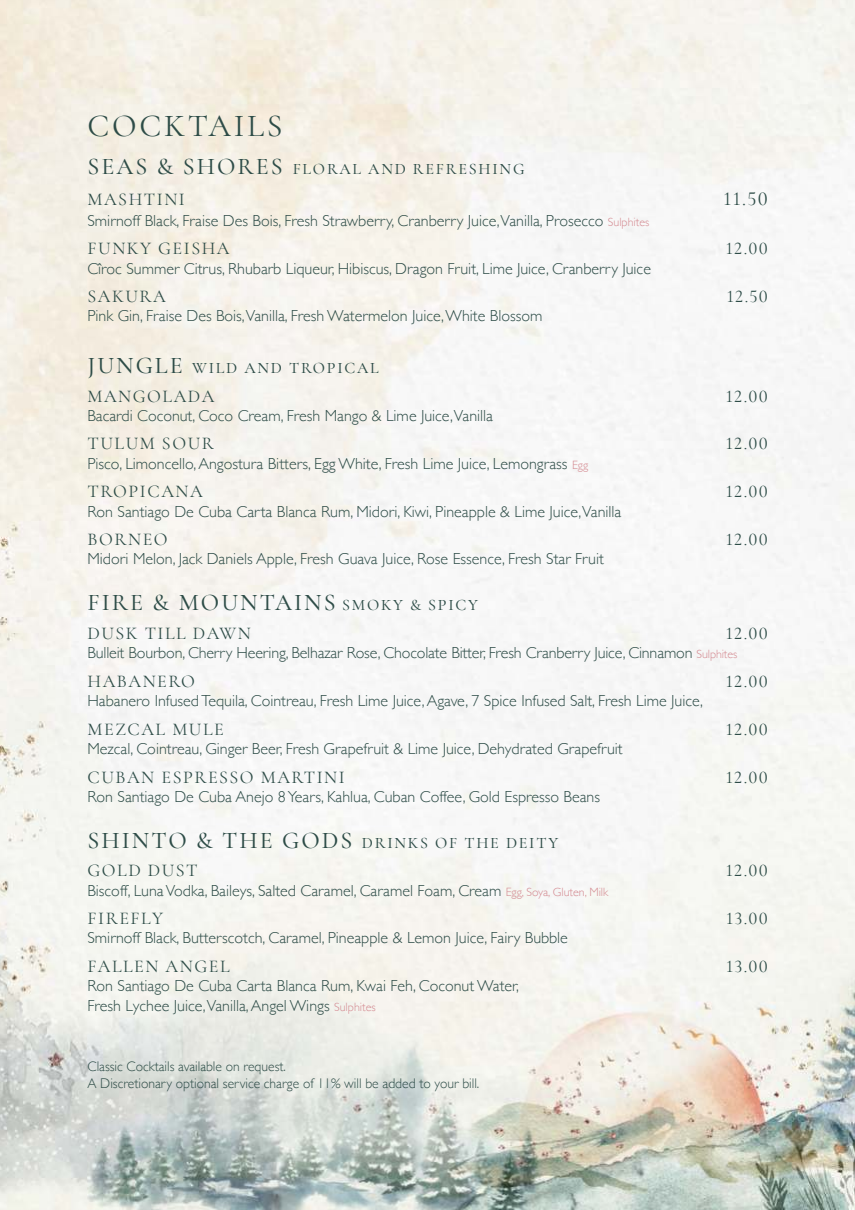
<style>
.page{position:relative;width:855px;height:1210px;background:#fff}
.page>*{position:absolute;margin:0;border:0;box-sizing:border-box;transform-origin:0 0}
.t1{font:32px "Cormorant Garamond";letter-spacing:.085em;color:#2d4c47}
.t2{font:500 24px "Cormorant Garamond";letter-spacing:.085em;color:#2d4c47}
.t3{font:20px "Cormorant Garamond";color:#2d4c47}
.t4{font:18px "Cormorant Garamond";letter-spacing:.085em;color:#2d4c47}
.t5{font:300 16px/19.2px "Gill Sans";color:#2d4c47}
.t6{font:500 16px "Cormorant Garamond";letter-spacing:.11em;color:#2d4c47}
.t7{font:300 14px/16.8px "Gill Sans";color:#2d4c47}
.s1{font-size:24px}
.s2{font-size:12px;color:#d48a91}
.s3{font-size:16px}
</style>
<div class="page">
<img style="left:0;top:0;width:855px;height:1210px">
<h1 class="t1" style="left:88px;top:111px;width:196px">COCKTAILS</h1>
<p class="t6" style="left:88px;top:163px;width:438px"><span class="s1">SEAS &amp; SHORES</span> FLORAL AND REFRESHING</p>
<p class="t4" style="left:88px;top:191px;width:99px">MASHTINI</p>
<p class="t3" style="left:723px;top:187px;width:46px">11.50</p>
<p class="t5" style="left:87px;top:210px;width:563px">Smirnoff Black, Fraise Des Bois, Fresh Strawberry, Cranberry Juice,Vanilla, Prosecco <span class="s2">Sulphites</span></p>
<p class="t4" style="left:88px;top:240px;width:143px">FUNKY GEISHA</p>
<p class="t4" style="left:726px;top:238px;width:44px">12.00</p>
<p class="t5" style="left:87px;top:258px;width:565px">Cîroc Summer Citrus, Rhubarb Liqueur, Hibiscus, Dragon Fruit, Lime Juice, Cranberry Juice</p>
<p class="t4" style="left:88px;top:288px;width:80px">SAKURA</p>
<p class="t4" style="left:727px;top:285px;width:43px">12.50</p>
<p class="t5" style="left:87px;top:306px;width:456px">Pink Gin, Fraise Des Bois,Vanilla, Fresh Watermelon Juice, White Blossom</p>
<p class="t6" style="left:88px;top:361px;width:293px"><span class="s1">JUNGLE</span> WILD AND TROPICAL</p>
<p class="t4" style="left:88px;top:387px;width:128px">MANGOLADA</p>
<p class="t4" style="left:726px;top:385px;width:44px">12.00</p>
<p class="t5" style="left:87px;top:405px;width:407px">Bacardi Coconut, Coco Cream, Fresh Mango &amp; Lime Juice,Vanilla</p>
<p class="t4" style="left:88px;top:435px;width:128px">TULUM SOUR</p>
<p class="t4" style="left:726px;top:433px;width:44px">12.00</p>
<p class="t5" style="left:87px;top:453px;width:502px">Pisco, Limoncello, Angostura Bitters, Egg White, Fresh Lime Juice, Lemongrass <span class="s2">Egg</span></p>
<p class="t4" style="left:88px;top:483px;width:117px">TROPICANA</p>
<p class="t4" style="left:726px;top:481px;width:44px">12.00</p>
<p class="t5" style="left:87px;top:501px;width:535px">Ron Santiago De Cuba Carta Blanca Rum, Midori, Kiwi, Pineapple &amp; Lime Juice,Vanilla</p>
<p class="t4" style="left:88px;top:531px;width:82px">BORNEO</p>
<p class="t4" style="left:726px;top:529px;width:44px">12.00</p>
<p class="t5" style="left:87px;top:549px;width:518px">Midori Melon, Jack Daniels Apple, Fresh Guava Juice, Rose Essence, Fresh Star Fruit</p>
<h2 class="t2" style="left:88px;top:588px;width:392px">FIRE &amp; MOUNTAINS <span class="s3">SMOKY &amp; SPICY</span></h2>
<p class="t4" style="left:88px;top:625px;width:165px">DUSK TILL DAWN</p>
<p class="t4" style="left:726px;top:622px;width:44px">12.00</p>
<p class="t5" style="left:87px;top:643px;width:651px">Bulleit Bourbon, Cherry Heering, Belhazar Rose, Chocolate Bitter, Fresh Cranberry Juice, Cinnamon <span class="s2">Sulphites</span></p>
<p class="t4" style="left:88px;top:673px;width:109px">HABANERO</p>
<p class="t4" style="left:726px;top:670px;width:44px">12.00</p>
<p class="t5" style="left:87px;top:690px;width:617px">Habanero Infused Tequila, Cointreau, Fresh Lime Juice, Agave, 7 Spice Infused Salt, Fresh Lime Juice,</p>
<p class="t4" style="left:88px;top:721px;width:138px">MEZCAL MULE</p>
<p class="t4" style="left:726px;top:718px;width:44px">12.00</p>
<p class="t5" style="left:87px;top:738px;width:537px">Mezcal, Cointreau, Ginger Beer, Fresh Grapefruit &amp; Lime Juice, Dehydrated Grapefruit</p>
<p class="t4" style="left:88px;top:768px;width:259px">CUBAN ESPRESSO MARTINI</p>
<p class="t4" style="left:726px;top:766px;width:44px">12.00</p>
<p class="t5" style="left:87px;top:786px;width:514px">Ron Santiago De Cuba Anejo 8 Years, Kahlua, Cuban Coffee, Gold Espresso Beans</p>
<p class="t6" style="left:88px;top:836px;width:472px"><span class="s1">SHINTO &amp; THE GODS</span> DRINKS OF THE DEITY</p>
<p class="t4" style="left:88px;top:862px;width:112px">GOLD DUST</p>
<p class="t4" style="left:726px;top:860px;width:44px">12.00</p>
<p class="t5" style="left:87px;top:880px;width:522px">Biscoff, Luna Vodka, Baileys, Salted Caramel, Caramel Foam, Cream <span class="s2">Egg, Soya, Gluten, Milk</span></p>
<p class="t4" style="left:88px;top:910px;width:77px">FIREFLY</p>
<p class="t4" style="left:726px;top:907px;width:43px">13.00</p>
<p class="t5" style="left:87px;top:928px;width:482px">Smirnoff Black, Butterscotch, Caramel, Pineapple &amp; Lemon Juice, Fairy Bubble</p>
<p class="t4" style="left:88px;top:958px;width:144px">FALLEN ANGEL</p>
<p class="t4" style="left:726px;top:955px;width:43px">13.00</p>
<p class="t5" style="left:87px;top:976px;width:433px">Ron Santiago De Cuba Carta Blanca Rum, Kwai Feh, Coconut Water,<br>Fresh Lychee Juice,Vanilla, Angel Wings <span class="s2">Sulphites</span></p>
<p class="t7" style="left:87px;top:1058px;width:393px">Classic Cocktails available on request.<br>A Discretionary optional service charge of 11% will be added to your bill.</p>
</div>
